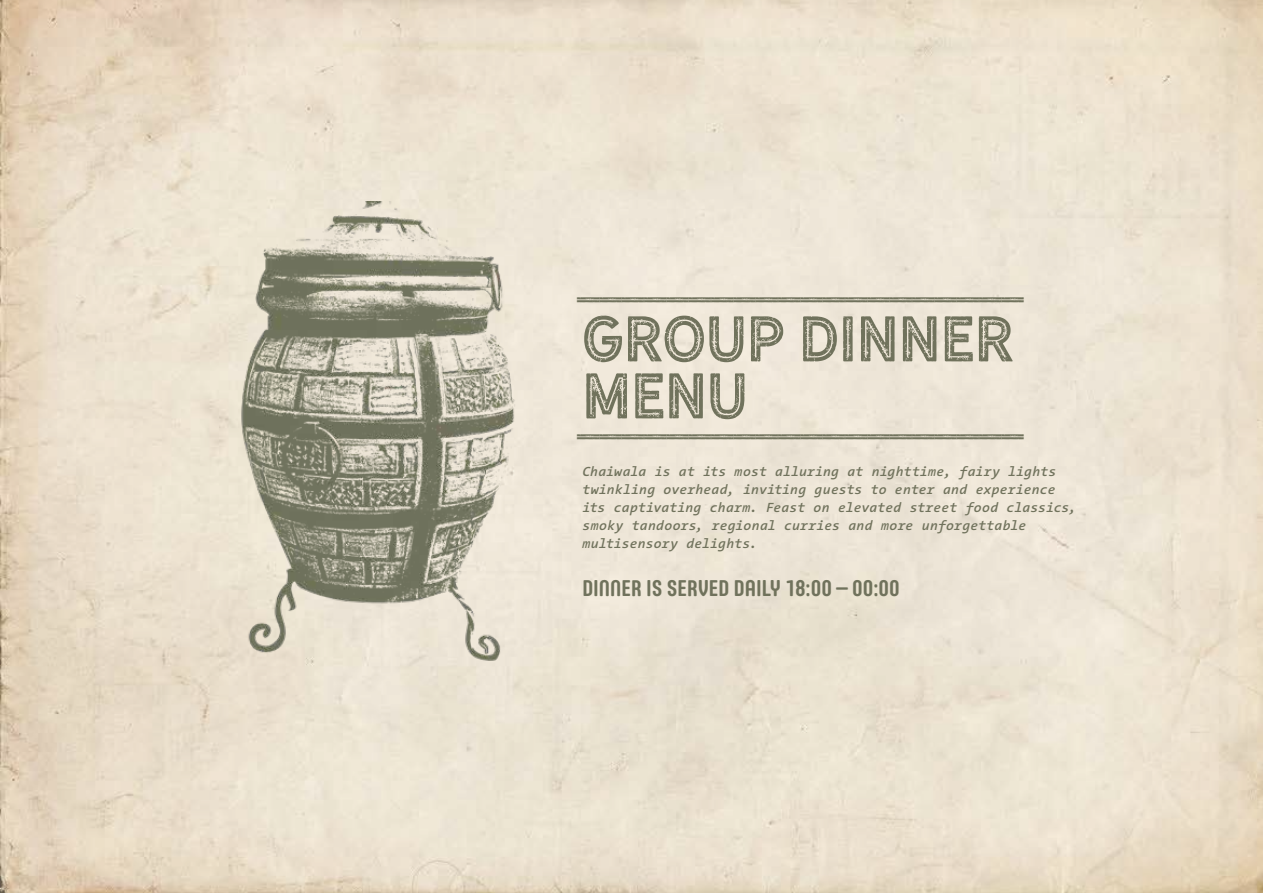
<style>
.page{position:relative;width:1263px;height:893px;background:#fff}
.page>*{position:absolute;margin:0;border:0;box-sizing:border-box;transform-origin:0 0}
.t1{font:60px/57px "Hanley Rough Sans Inline";letter-spacing:-.015em;color:#70725c}
.t2{font:36px "Hanley Rough Sans Inline";color:#70725c}
.t3{font:700 22.5px "Core Mellow Condensed";letter-spacing:-.005em;color:#70725c}
.t4{font:italic 600 13.5px/18px "The Sans Mono";letter-spacing:-.005em;color:#70725c}
</style>
<div class="page">
<img style="left:0;top:0;width:1263px;height:893px">
<img style="left:197px;top:202px;width:356px;height:472px">
<h2 class="t2" style="left:577px;top:259px;width:448px">____________________</h2>
<h1 class="t1" style="left:582px;top:310px;width:435px">GROUP DINNER<br>MENU</h1>
<h2 class="t2" style="left:577px;top:396px;width:448px">____________________</h2>
<p class="t4" style="left:582px;top:463px;width:496px">Chaiwala is at its most alluring at nighttime, fairy lights twinkling overhead, inviting guests to enter and experience its captivating charm. Feast on elevated street food classics, smoky tandoors, regional curries and more unforgettable multisensory delights.</p>
<h3 class="t3" style="left:582px;top:571px;width:319px">DINNER IS SERVED DAILY 18:00 – 00:00</h3>
</div>
